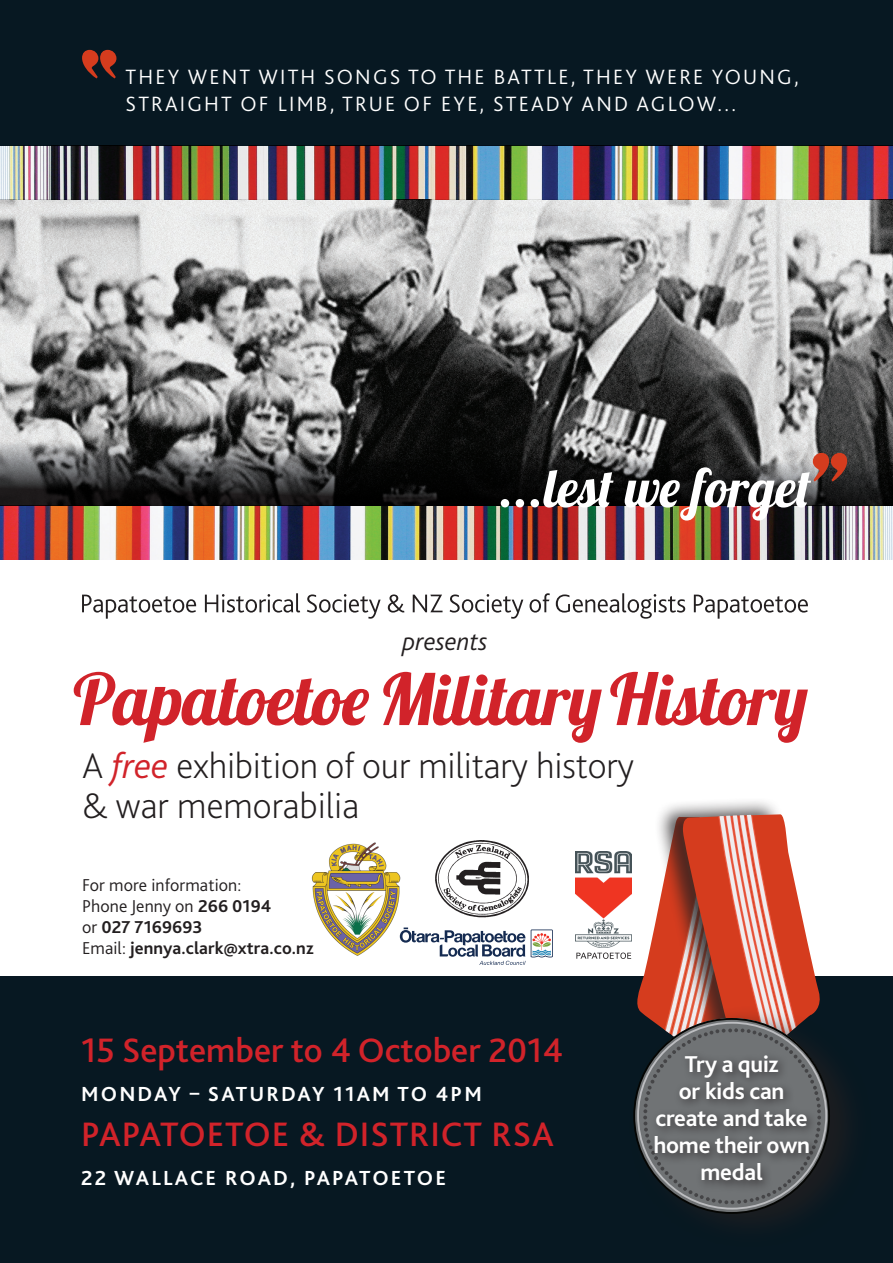
<style>
.page{position:relative;width:893px;height:1263px;background:#fff}
.page>*{position:absolute;margin:0;border:0;box-sizing:border-box;transform-origin:0 0}
.t1{font:53.25px "Lobster 1.4";color:#fff}
.t2{font:200 37.35px/39.9px "Bliss 2";letter-spacing:-.005em;color:#231f20}
.t3{font:500 35.4px "Bliss 2";color:#d1232a}
.t4{font:500 35.4px "Bliss 2";letter-spacing:.025em;color:#d1232a}
.t5{font:italic 300 26.1px "Bliss 2";color:#231f20}
.t6{font:700 24px/27.2px "Bliss 2";letter-spacing:-.01em;color:#fff;text-align:center}
.t7{font:300 21.6px/27px "Bliss 2";letter-spacing:.1em;color:#fff}
.t8{font:700 21.3px "Bliss 2";letter-spacing:.1em;color:#fff}
.t9{font:700 18px/21px "Bliss 2";letter-spacing:.005em;color:#231f20}
.s1{font-weight:300;font-style:italic;color:#d1232a}
.s2{font-weight:300}
</style>
<div class="page">
<div style="left:0;top:977px;width:893px;height:286px;background:#071822"></div>
<div style="left:655px;top:797px;width:164px;height:280px;background:#231f20;opacity:.75"></div>
<div style="left:628px;top:1005px;width:244px;height:243px;background:#231f20;opacity:.75"></div>
<div style="left:0;top:0;width:893px;height:146px;background:#071822"></div>
<img style="left:311px;top:842px;width:90px;height:114px">
<img style="left:0;top:146px;width:893px;height:413px">
<svg style="left:82px;top:50px;width:34px;height:28px"></svg>
<svg style="left:813px;top:453px;width:34px;height:28px"></svg>
<svg style="left:82px;top:593px;width:726px;height:26px"></svg>
<svg style="left:74px;top:672px;width:734px;height:71px"></svg>
<img style="left:435px;top:840px;width:94px;height:78px">
<svg style="left:400px;top:927px;width:153px;height:38px"></svg>
<svg style="left:576px;top:814px;width:254px;height:400px"></svg>
<p class="t7" style="left:126px;top:62px;width:675px">THEY WENT WITH SONGS TO THE BATTLE, THEY WERE YOUNG,<br>STRAIGHT OF LIMB, TRUE OF EYE, STEADY AND AGLOW...</p>
<h1 class="t1" style="left:499px;top:454px;width:313px">...lest we forget</h1>
<p class="t5" style="left:402px;top:625px;width:87px">presents</p>
<h2 class="t2" style="left:82px;top:745px;width:554px">A <span class="s1">free</span> exhibition of our military history &amp; war memorabilia</h2>
<p class="t9" style="left:82px;top:874px;width:233px"><span class="s2">FOR MORE INFORMATION:<br>PHONE JENNY ON</span> 266 0194<br><span class="s2">OR</span> 027 7169693<br><span class="s2">EMAIL:</span> jennya.clark@xtra.co.nz</p>
<h3 class="t3" style="left:81px;top:1029px;width:483px">15 September to 4 October 2014</h3>
<p class="t8" style="left:81px;top:1081px;width:399px">Monday – Saturday 11am to 4pm</p>
<h3 class="t4" style="left:81px;top:1112px;width:473px">Papato eto e &amp; District RSA</h3>
<p class="t8" style="left:81px;top:1165px;width:366px">22 Wallace Road, Papatoetoe</p>
<p class="t6" style="left:653px;top:1050px;width:158px">Try a quiz<br>or kids can create and take home their own medal</p>
</div>
